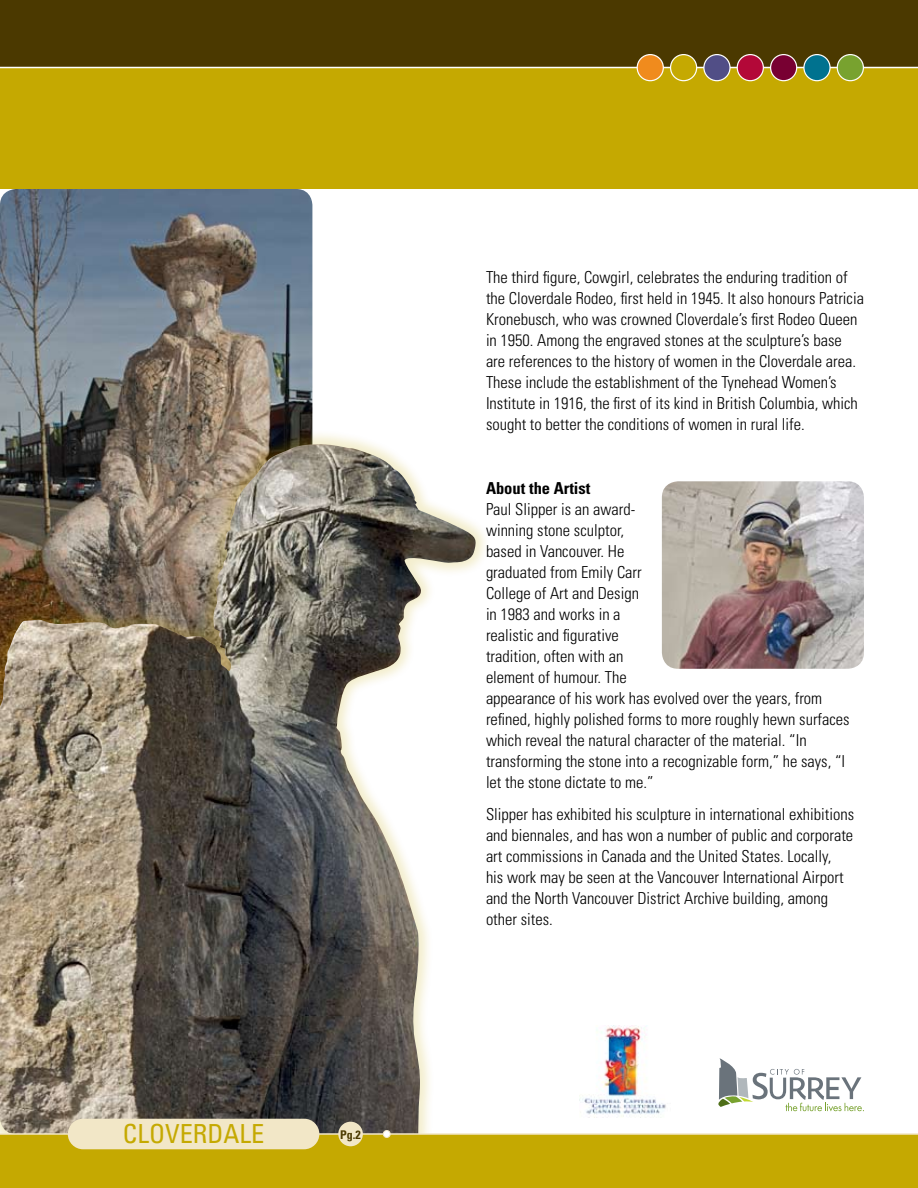
<style>
.page{position:relative;width:918px;height:1188px;background:#fff}
.page>*{position:absolute;margin:0;border:0;box-sizing:border-box;transform-origin:0 0}
.t1{font:condensed 26.25px "Univers";color:#c5a901}
.t2{font:300 condensed 16.5px/21px "Univers";color:#000}
.t3{font:700 condensed 16.5px "Univers";color:#000}
.t4{font:700 condensed 12px "Univers";color:#4b3900}
</style>
<div class="page">
<svg style="left:718px;top:1058px;width:146px;height:53px"></svg>
<img style="left:579px;top:1026px;width:87px;height:92px">
<img style="left:0;top:189px;width:312px;height:238px">
<div style="left:0;top:427px;width:490px;height:721px;background:#c5a901;opacity:.2"></div>
<img style="left:0;top:444px;width:478px;height:689px">
<div style="left:0;top:0;width:918px;height:88px;background:#4b3900"></div>
<div style="left:0;top:68px;width:918px;height:121px;background:#c5a901"></div>
<hr style="left:0;top:67px;width:918px;height:1px;background:#fff">
<div style="left:637px;top:55px;width:26px;height:26px;background:#f08b1d;border-radius:50%"></div>
<div style="left:637px;top:54px;width:27px;height:27px;border:1px solid #fff;border-radius:50%"></div>
<div style="left:671px;top:55px;width:26px;height:26px;background:#c5a901;border-radius:50%"></div>
<div style="left:670px;top:54px;width:27px;height:27px;border:1px solid #fff;border-radius:50%"></div>
<div style="left:704px;top:55px;width:26px;height:26px;background:#514e86;border-radius:50%"></div>
<div style="left:703px;top:54px;width:28px;height:27px;border:1px solid #fff;border-radius:50%"></div>
<div style="left:737px;top:55px;width:26px;height:26px;background:#b30838;border-radius:50%"></div>
<div style="left:737px;top:54px;width:27px;height:27px;border:1px solid #fff;border-radius:50%"></div>
<div style="left:771px;top:55px;width:26px;height:26px;background:#780032;border-radius:50%"></div>
<div style="left:770px;top:54px;width:27px;height:27px;border:1px solid #fff;border-radius:50%"></div>
<div style="left:804px;top:55px;width:26px;height:26px;background:#00728f;border-radius:50%"></div>
<div style="left:803px;top:54px;width:28px;height:27px;border:1px solid #fff;border-radius:50%"></div>
<div style="left:837px;top:55px;width:26px;height:26px;background:#78a22f;border-radius:50%"></div>
<div style="left:837px;top:54px;width:27px;height:27px;border:1px solid #fff;border-radius:50%"></div>
<div style="left:0;top:1134px;width:918px;height:54px;background:#c5a901"></div>
<hr style="left:0;top:1133px;width:918px;height:2px;background:#f2e7c7">
<div style="left:338px;top:1122px;width:25px;height:24px;background:#f2e7c7;border-radius:50%"></div>
<div style="left:68px;top:1119px;width:251px;height:30px;background:#f2e7c7;border-radius:15px"></div>
<div style="left:383px;top:1131px;width:7px;height:6px;background:#fff;border-radius:50%"></div>
<div style="left:383px;top:1130px;width:8px;height:8px;border:1px solid #f2e7c7;border-radius:50%"></div>
<img style="left:662px;top:481px;width:202px;height:188px">
<h1 class="t1" style="left:123px;top:1117px;width:143px">CLOVERDALE</h1>
<p class="t4" style="left:340px;top:1127px;width:22px">Pg.2</p>
<p class="t2" style="left:486px;top:267px;width:379px">The third figure, Cowgirl, celebrates the enduring tradition of the Cloverdale Rodeo, first held in 1945. It also honours Patricia Kronebusch, who was crowned Cloverdale’s first Rodeo Queen in 1950. Among the engraved stones at the sculpture’s base are references to the history of women in the Cloverdale area.<br>These include the establishment of the Tynehead Women’s<br>I nstitute in 1916, the first of its kind in British Columbia, which sought to better the conditions of women in rural life.</p>
<p class="t3" style="left:486px;top:478px;width:106px">About the Artist</p>
<p class="t2" style="left:486px;top:498px;width:365px">Paul Slipper is an award-<br>winning stone sculptor,<br>based in Vancouver. He<br>graduated from Emily Carr<br>College of Art and Design<br>in 1983 and works in a<br>realistic and figurative<br>tradition, often with an<br>element of humour. The<br>appearance of his work has evolved over the years, from refined, highly polished forms to more roughly hewn surfaces which reveal the natural character of the material. “I n transforming the stone into a recognizable form,” he says, “I let the stone dictate to me.”</p>
<p class="t2" style="left:486px;top:803px;width:370px">Slipper has exhibited his sculpture in international exhibitions and biennales, and has won a number of public and corporate art commissions in Canada and the United States. Locally,<br>his work may be seen at the Vancouver I nternational Airport and the North Vancouver District Archive building, among other sites.</p>
</div>
